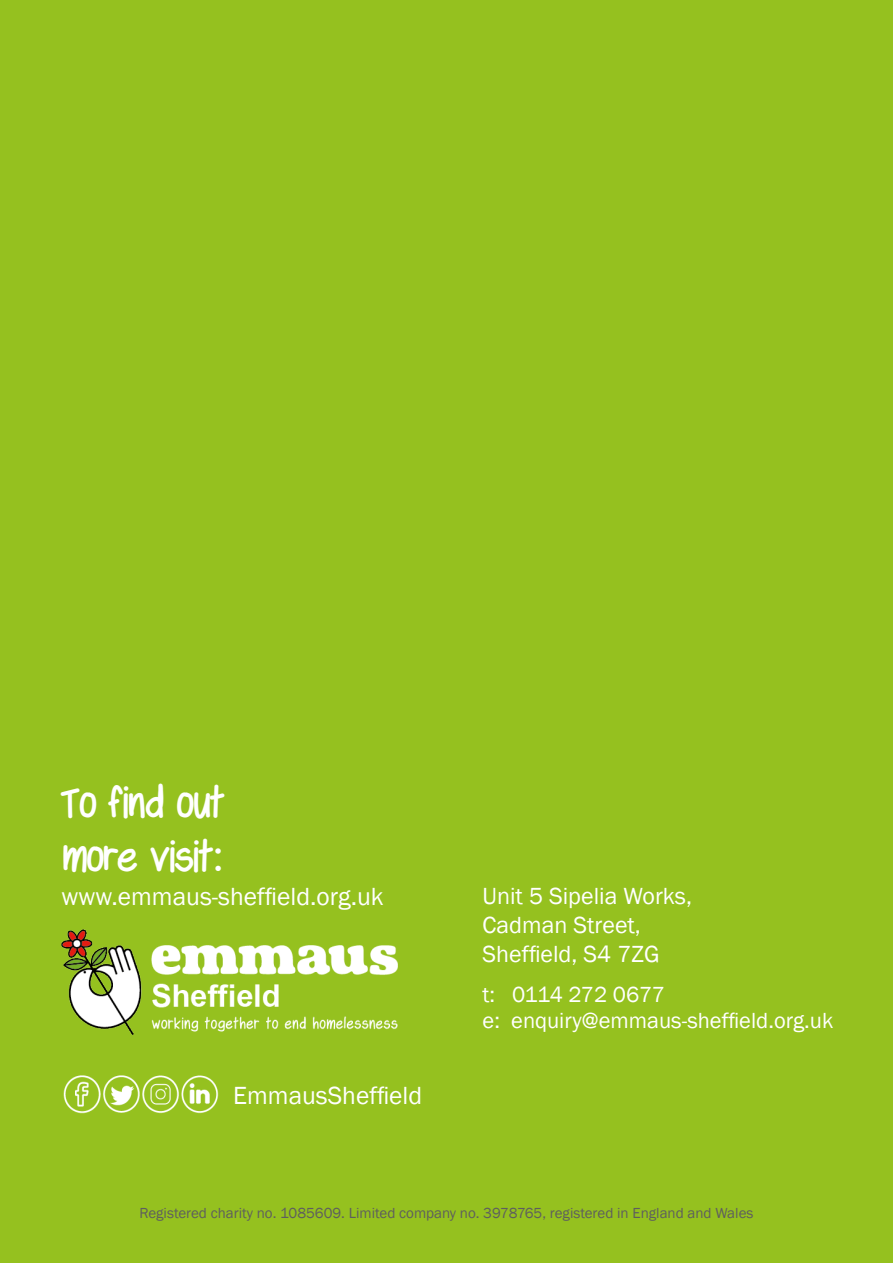
<style>
.page{position:relative;width:893px;height:1263px;background:#95c11f}
.page>*{position:absolute;margin:0;border:0;box-sizing:border-box;transform-origin:0 0}
.t1{font:700 45px/54px "Swagger";color:#fff}
.t2{font:25.5px "Franklin Gothic";color:#fff}
.t3{font:24px/28.8px "Franklin Gothic";color:#fff}
.t4{font:22.5px "Franklin Gothic";color:#fff}
.t5{font:22.5px "Franklin Gothic";letter-spacing:-.02em;color:#fff}
.t6{font:15px "Franklin Gothic";color:#5e5e5e}
.s1{font-style:inherit}
</style>
<div class="page">
<img style="left:61px;top:929px;width:337px;height:107px">
<img style="left:63px;top:1075px;width:156px;height:39px">
<p class="t1" style="left:62px;top:777px;width:164px">To find out more visit:</p>
<p class="t2" style="left:61px;top:881px;width:324px">www.emmaus-sheffield.org.uk</p>
<p class="t3" style="left:483px;top:882px;width:211px">Unit 5 Sipelia Works,<br>Cadman Street,<br>Sheffield, S4 7ZG</p>
<p class="t5" style="left:483px;top:980px;width:184px"><span class="s1">t:</span> 0114 272 0677</p>
<p class="t2" style="left:233px;top:1080px;width:191px">EmmausSheffield</p>
<p class="t4" style="left:483px;top:1007px;width:352px">e: enquiry@emmaus-sheffield.org.uk</p>
<p class="t6" style="left:140px;top:1203px;width:615px">Registered charity no. 1085609. Limited company no. 3978765, registered in England and Wales</p>
</div>
